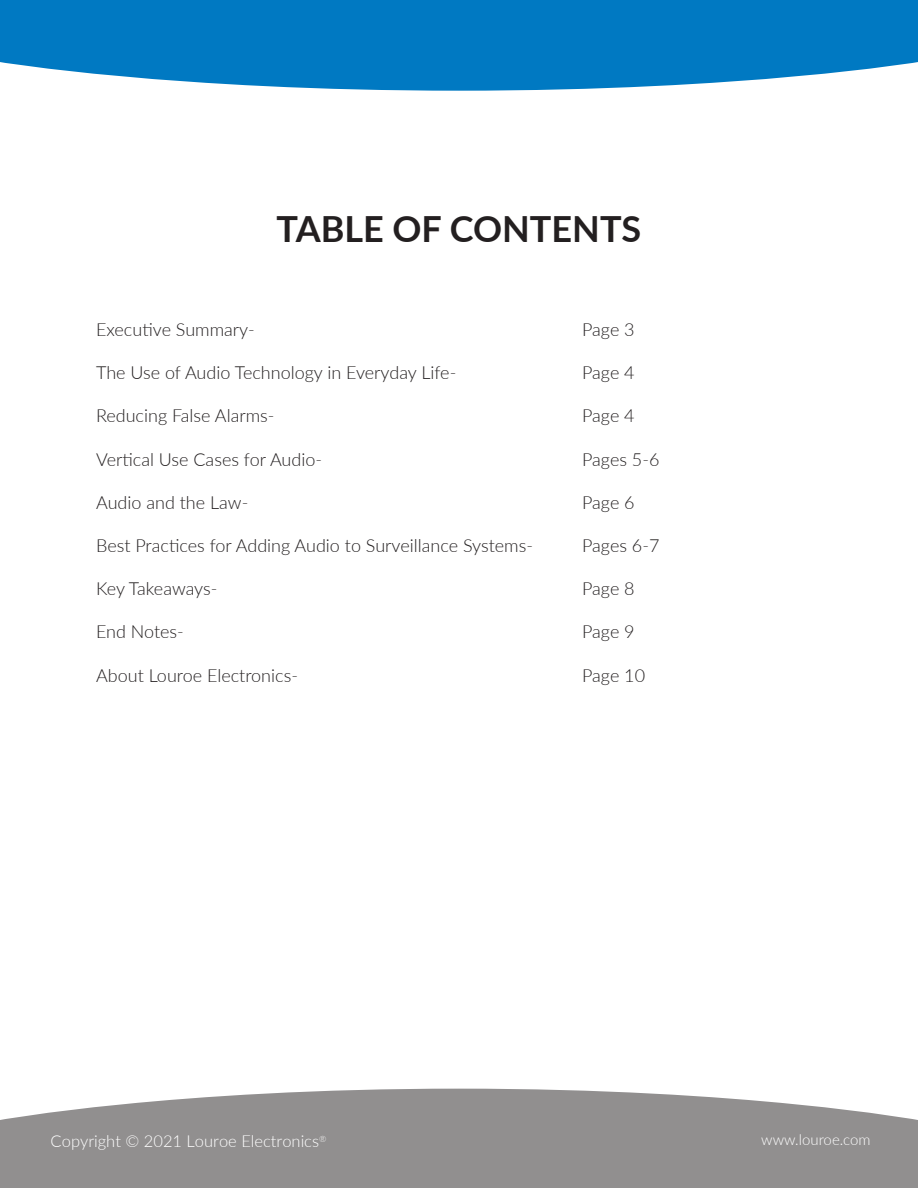
<style>
.page{position:relative;width:918px;height:1188px;background:#fff}
.page>*{position:absolute;margin:0;border:0;box-sizing:border-box;transform-origin:0 0}
.t1{font:700 36px "Lato";color:#231f20}
.t2{font:300 18px "Lato";color:#231f20}
.t3{font:300 16.5px "Lato";color:#fff}
.t4{font:300 15px "Lato";color:#fff}
</style>
<div class="page">
<svg style="left:0;top:0;width:918px;height:91px;fill:#0079c2"></svg>
<svg style="left:0;top:1089px;width:918px;height:99px;fill:#918f8f"></svg>
<p class="t1" style="left:277px;top:203px;width:366px">TABLE OF CONTENTS</p>
<p class="t2" style="left:96px;top:317px;width:160px">Executive Summary-</p>
<p class="t2" style="left:582px;top:317px;width:54px">Page 3</p>
<p class="t2" style="left:96px;top:360px;width:362px">The Use of Audio Technology in Everyday Life-</p>
<p class="t2" style="left:582px;top:360px;width:54px">Page 4</p>
<p class="t2" style="left:96px;top:403px;width:180px">Reducing False Alarms-</p>
<p class="t2" style="left:582px;top:403px;width:54px">Page 4</p>
<p class="t2" style="left:96px;top:447px;width:227px">Vertical Use Cases for Audio-</p>
<p class="t2" style="left:582px;top:447px;width:79px">Pages 5-6</p>
<p class="t2" style="left:96px;top:490px;width:154px">Audio and the Law-</p>
<p class="t2" style="left:582px;top:490px;width:54px">Page 6</p>
<p class="t2" style="left:96px;top:533px;width:438px">Best Practices for Adding Audio to Surveillance Systems-</p>
<p class="t2" style="left:582px;top:533px;width:79px">Pages 6-7</p>
<p class="t2" style="left:96px;top:576px;width:123px">Key Takeaways-</p>
<p class="t2" style="left:582px;top:576px;width:54px">Page 8</p>
<p class="t2" style="left:96px;top:619px;width:89px">End Notes-</p>
<p class="t2" style="left:582px;top:619px;width:54px">Page 9</p>
<p class="t2" style="left:96px;top:663px;width:203px">About Louroe Electronics-</p>
<p class="t2" style="left:582px;top:663px;width:65px">Page 10</p>
<p class="t3" style="left:51px;top:1129px;width:277px">Copyright © 2021 Louroe Electronics<sup>®</sup></p>
<p class="t4" style="left:761px;top:1129px;width:111px">www.louroe.com</p>
</div>
